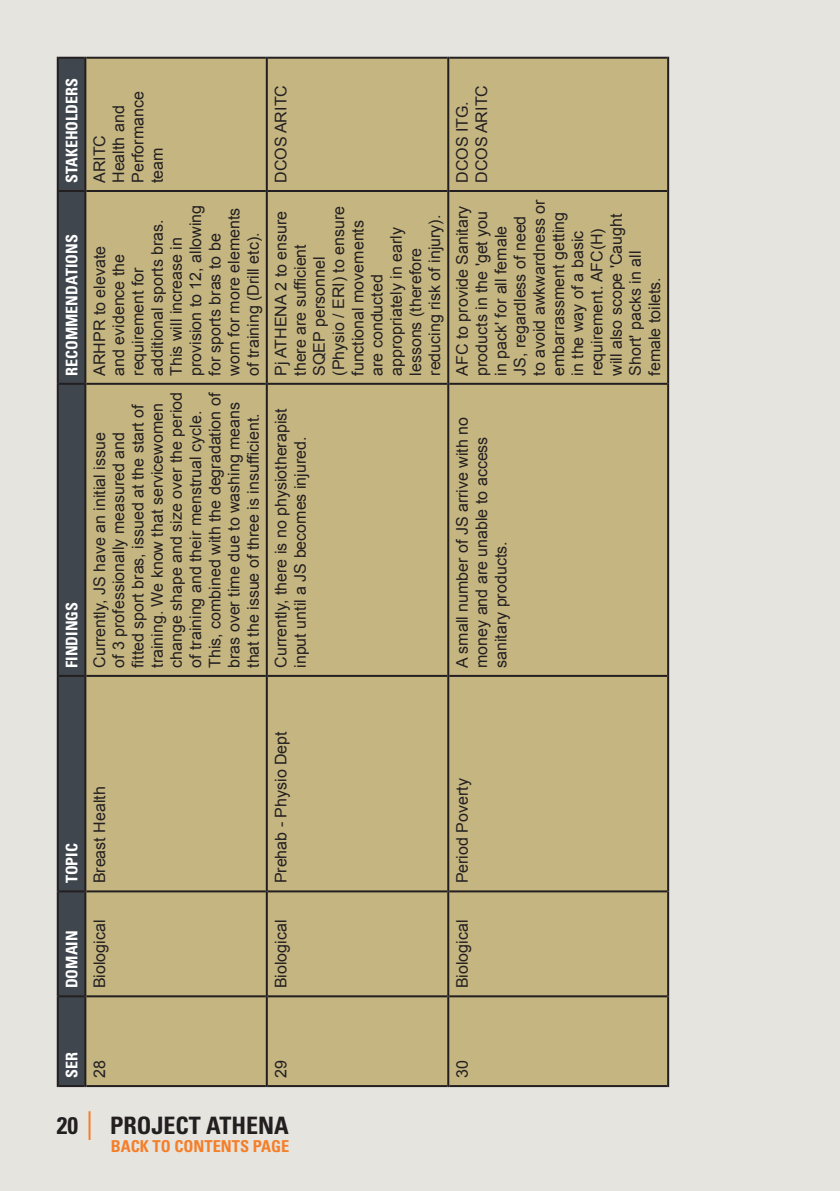
<style>
.page{position:relative;width:840px;height:1191px;background:#fff}
.page>*{position:absolute;margin:0;border:0;box-sizing:border-box;transform-origin:0 0}
.t1{font:700 condensed 24px "Univers LT Std";color:#231f20}
.t2{font:700 condensed 16.4px "Univers LT Std";color:#f47f2a}
.t3{font:16px/19.2px "Arial";color:#231f20}
.t4{font:700 condensed 16px "Univers LT Std";color:#fff}
</style>
<div class="page">
<div style="left:0;top:0;width:839px;height:1191px;background:#e6e4df"></div>
<div style="left:59px;top:59px;width:25px;height:1026px;background:#3f464d"></div>
<div style="left:86px;top:59px;width:580px;height:1026px;background:#c4b581"></div>
<hr style="left:57px;top:996px;width:2px;height:91px;background:#231f20">
<hr style="left:59px;top:1085px;width:25px;height:2px;background:#231f20">
<hr style="left:57px;top:891px;width:2px;height:105px;background:#231f20">
<hr style="left:59px;top:995px;width:25px;height:2px;background:#231f20">
<hr style="left:57px;top:676px;width:2px;height:215px;background:#231f20">
<hr style="left:59px;top:890px;width:25px;height:2px;background:#231f20">
<hr style="left:57px;top:384px;width:2px;height:292px;background:#231f20">
<hr style="left:59px;top:675px;width:25px;height:2px;background:#231f20">
<hr style="left:57px;top:191px;width:2px;height:193px;background:#231f20">
<hr style="left:59px;top:383px;width:25px;height:2px;background:#231f20">
<hr style="left:57px;top:57px;width:2px;height:134px;background:#231f20">
<hr style="left:59px;top:190px;width:25px;height:2px;background:#231f20">
<hr style="left:59px;top:57px;width:25px;height:2px;background:#231f20">
<hr style="left:84px;top:996px;width:2px;height:91px;background:#231f20">
<hr style="left:86px;top:1085px;width:180px;height:2px;background:#231f20">
<hr style="left:84px;top:891px;width:2px;height:105px;background:#231f20">
<hr style="left:86px;top:995px;width:180px;height:2px;background:#231f20">
<hr style="left:84px;top:676px;width:2px;height:215px;background:#231f20">
<hr style="left:86px;top:890px;width:180px;height:2px;background:#231f20">
<hr style="left:84px;top:384px;width:2px;height:292px;background:#231f20">
<hr style="left:86px;top:675px;width:180px;height:2px;background:#231f20">
<hr style="left:84px;top:191px;width:2px;height:193px;background:#231f20">
<hr style="left:86px;top:383px;width:180px;height:2px;background:#231f20">
<hr style="left:84px;top:57px;width:2px;height:134px;background:#231f20">
<hr style="left:86px;top:190px;width:180px;height:2px;background:#231f20">
<hr style="left:86px;top:57px;width:180px;height:2px;background:#231f20">
<hr style="left:266px;top:996px;width:2px;height:91px;background:#231f20">
<hr style="left:268px;top:1085px;width:179px;height:2px;background:#231f20">
<hr style="left:266px;top:891px;width:2px;height:105px;background:#231f20">
<hr style="left:268px;top:995px;width:179px;height:2px;background:#231f20">
<hr style="left:266px;top:676px;width:2px;height:215px;background:#231f20">
<hr style="left:268px;top:890px;width:179px;height:2px;background:#231f20">
<hr style="left:266px;top:384px;width:2px;height:292px;background:#231f20">
<hr style="left:268px;top:675px;width:179px;height:2px;background:#231f20">
<hr style="left:266px;top:191px;width:2px;height:193px;background:#231f20">
<hr style="left:268px;top:383px;width:179px;height:2px;background:#231f20">
<hr style="left:266px;top:57px;width:2px;height:134px;background:#231f20">
<hr style="left:268px;top:190px;width:179px;height:2px;background:#231f20">
<hr style="left:268px;top:57px;width:179px;height:2px;background:#231f20">
<hr style="left:447px;top:996px;width:2px;height:91px;background:#231f20">
<hr style="left:449px;top:1085px;width:217px;height:2px;background:#231f20">
<hr style="left:447px;top:891px;width:2px;height:105px;background:#231f20">
<hr style="left:449px;top:995px;width:217px;height:2px;background:#231f20">
<hr style="left:447px;top:676px;width:2px;height:215px;background:#231f20">
<hr style="left:449px;top:890px;width:217px;height:2px;background:#231f20">
<hr style="left:447px;top:384px;width:2px;height:292px;background:#231f20">
<hr style="left:449px;top:675px;width:217px;height:2px;background:#231f20">
<hr style="left:447px;top:191px;width:2px;height:193px;background:#231f20">
<hr style="left:449px;top:383px;width:217px;height:2px;background:#231f20">
<hr style="left:447px;top:57px;width:2px;height:134px;background:#231f20">
<hr style="left:449px;top:190px;width:217px;height:2px;background:#231f20">
<hr style="left:449px;top:57px;width:217px;height:2px;background:#231f20">
<hr style="left:666px;top:996px;width:2px;height:91px;background:#231f20">
<hr style="left:666px;top:891px;width:2px;height:105px;background:#231f20">
<hr style="left:666px;top:676px;width:2px;height:215px;background:#231f20">
<hr style="left:666px;top:384px;width:2px;height:292px;background:#231f20">
<hr style="left:666px;top:191px;width:2px;height:193px;background:#231f20">
<hr style="left:666px;top:57px;width:2px;height:134px;background:#231f20">
<hr style="left:88px;top:1111px;width:2px;height:29px;background:#f47f2a">
<p class="t4" style="left:62px;top:183px;width:106px;rotate:-90deg">STAKEHOLDERS</p>
<p class="t4" style="left:62px;top:376px;width:143px;rotate:-90deg">RECOMMENDATIONS</p>
<p class="t4" style="left:62px;top:668px;width:67px;rotate:-90deg">FINDINGS</p>
<p class="t3" style="left:90px;top:183px;width:93px;rotate:-90deg">ARITC<br>Health and<br>Performance team</p>
<p class="t3" style="left:90px;top:376px;width:172px;rotate:-90deg">ARHPR to elevate<br>and evidence the requirement for additional sports bras.<br>This will increase in provision to 12, allowing for sports bras to be worn for more elements of training (Drill etc).</p>
<p class="t3" style="left:90px;top:668px;width:277px;rotate:-90deg">Currently, JS have an initial issue<br>of 3 professionally measured and<br>fitted sport bras, issued at the start of training. We know that servicewomen change shape and size over the period of training and their menstrual cycle.<br>This, combined with the degradation of bras over time due to washing means that the issue of three is insufficient.</p>
<p class="t3" style="left:271px;top:183px;width:99px;rotate:-90deg">DCOS ARITC</p>
<p class="t3" style="left:271px;top:376px;width:171px;rotate:-90deg">Pj ATHENA 2 to ensure there are sufficient<br>SQEP personnel (Physio / ERI) to ensure functional movements are conducted appropriately in early lessons (therefore reducing risk of injury).</p>
<p class="t3" style="left:452px;top:183px;width:99px;rotate:-90deg">DCOS ITG.<br>DCOS ARITC</p>
<p class="t3" style="left:452px;top:376px;width:178px;rotate:-90deg">AFC to provide Sanitary products in the 'get you in pack' for all female<br>JS, regardless of need to avoid awkwardness or embarrassment getting in the way of a basic requirement. AFC(H)<br>will also scope 'Caught<br>Short' packs in all female toilets.</p>
<p class="t3" style="left:271px;top:668px;width:261px;rotate:-90deg">Currently, there is no physiotherapist input until a JS becomes injured.</p>
<p class="t3" style="left:452px;top:668px;width:252px;rotate:-90deg">A small number of JS arrive with no money and are unable to access sanitary products.</p>
<p class="t4" style="left:62px;top:883px;width:42px;rotate:-90deg">TOPIC</p>
<p class="t4" style="left:62px;top:988px;width:59px;rotate:-90deg">DOMAIN</p>
<p class="t3" style="left:90px;top:883px;width:98px;rotate:-90deg">Breast Health</p>
<p class="t3" style="left:90px;top:988px;width:70px;rotate:-90deg">Biological</p>
<p class="t3" style="left:271px;top:883px;width:154px;rotate:-90deg">Prehab - Physio Dept</p>
<p class="t3" style="left:271px;top:988px;width:70px;rotate:-90deg">Biological</p>
<p class="t3" style="left:452px;top:883px;width:106px;rotate:-90deg">Period Poverty</p>
<p class="t3" style="left:452px;top:988px;width:70px;rotate:-90deg">Biological</p>
<p class="t4" style="left:62px;top:1078px;width:27px;rotate:-90deg">SER</p>
<p class="t3" style="left:90px;top:1078px;width:19px;rotate:-90deg">28</p>
<p class="t3" style="left:271px;top:1078px;width:19px;rotate:-90deg">29</p>
<h1 class="t1" style="left:57px;top:1111px;width:23px">20</h1>
<h1 class="t1" style="left:110px;top:1111px;width:180px">PROJECT ATHENA</h1>
<p class="t2" style="left:111px;top:1136px;width:180px">BACK TO CONTENTS PAGE</p>
<p class="t3" style="left:452px;top:1078px;width:19px;rotate:-90deg">30</p>
</div>
